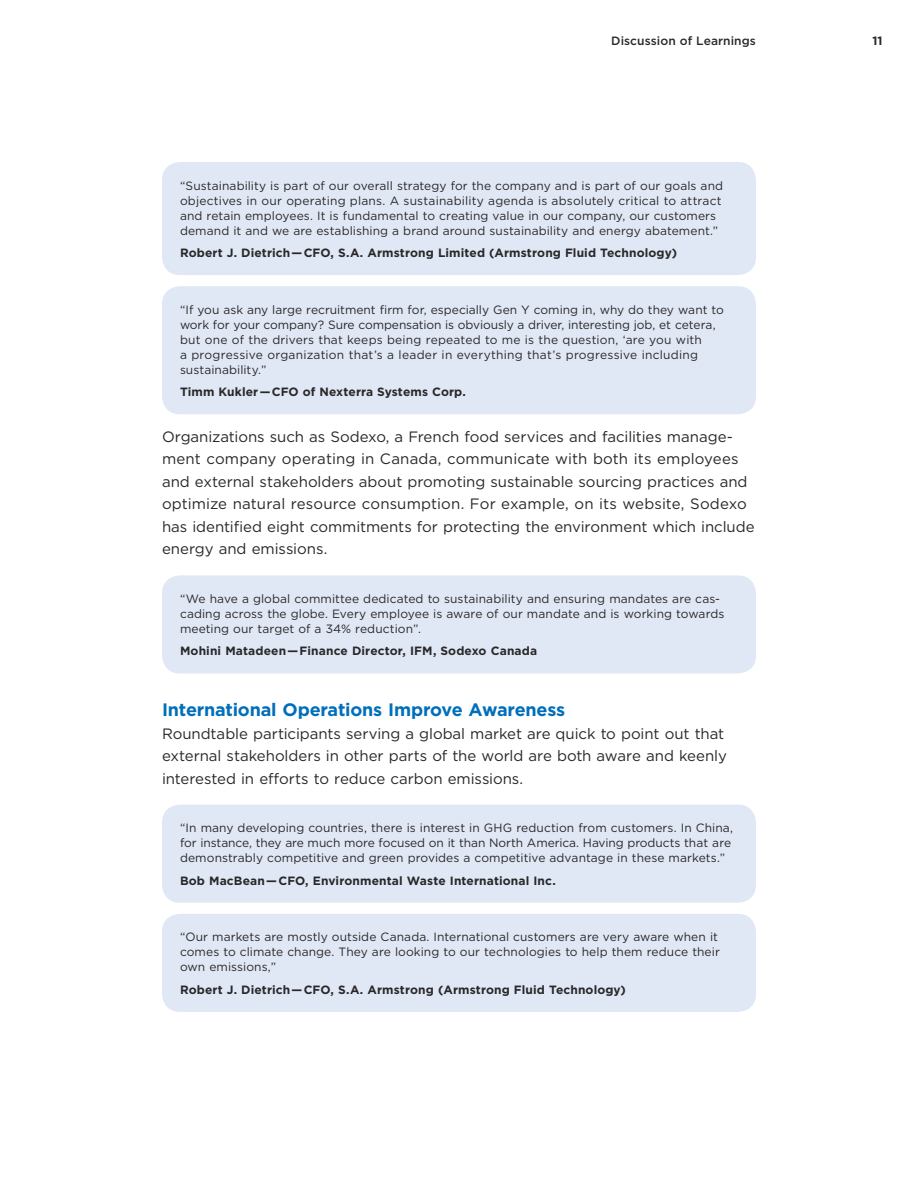
<style>
.page{position:relative;width:918px;height:1188px;background:#fff}
.page>*{position:absolute;margin:0;border:0;box-sizing:border-box;transform-origin:0 0}
.dtp_head2{font:700 18px "Gotham";letter-spacing:-.01em;color:#006fba}
.dtp__body{font:15px/22.5px "Gotham";color:#292829}
.dtp__para1{font:15px/22.5px "Gotham";letter-spacing:-.005em;color:#292829}
.t1{font:12px/15px "Gotham";letter-spacing:.005em;color:#292829}
.t2{font:700 12px "Gotham";letter-spacing:.01em;color:#292829}
.t3{font:500 12px "Gotham";letter-spacing:.005em;color:#292829}
</style>
<div class="page">
<div style="left:162px;top:162px;width:594px;height:113px;background:#e1e8f5;border-radius:18px"></div>
<div style="left:162px;top:286px;width:594px;height:128px;background:#e1e8f5;border-radius:18px"></div>
<div style="left:162px;top:575px;width:594px;height:99px;background:#e1e8f5;border-radius:18px"></div>
<div style="left:162px;top:805px;width:594px;height:98px;background:#e1e8f5;border-radius:18px"></div>
<div style="left:162px;top:914px;width:594px;height:98px;background:#e1e8f5;border-radius:18px"></div>
<p class="t3" style="left:611px;top:33px;width:146px">Discussion of Learnings</p>
<p class="t2" style="left:872px;top:33px;width:12px">11</p>
<p class="t1" style="left:180px;top:178px;width:545px">“Sustainability is part of our overall strategy for the company and is part of our goals and objectives in our operating plans. A sustainability agenda is absolutely critical to attract and retain employees. It is fundamental to creating value in our company, our customers demand it and we are establishing a brand around sustainability and energy abatement.”</p>
<p class="t2" style="left:180px;top:245px;width:499px">Robert J. Dietrich — CFO, S.A. Armstrong Limited (Armstrong Fluid Technology)</p>
<p class="t1" style="left:180px;top:302px;width:545px">“If you ask any large recruitment firm for, especially Gen Y coming in, why do they want to work for your company? Sure compensation is obviously a driver, interesting job, et cetera, but one of the drivers that keeps being repeated to me is the question, ‘are you with<br>a progressive organization that’s a leader in everything that’s progressive including sustainability.”</p>
<p class="t2" style="left:180px;top:384px;width:287px">Timm Kukler — CFO of Nexterra Systems Corp.</p>
<p class="dtp__body" style="left:162px;top:425px;width:594px">Organizations such as Sodexo, a French food services and facilities manage&shy;ment company operating in Canada, communicate with both its employees and external stakeholders about promoting sustainable sourcing practices and optimize natural resource consumption. For example, on its website, Sodexo has identified eight commitments for protecting the environment which include energy and emissions.</p>
<p class="t1" style="left:180px;top:591px;width:546px">“We have a global committee dedicated to sustainability and ensuring mandates are cas&shy;cading across the globe. Every employee is aware of our mandate and is working towards meeting our target of a 34% reduction”.</p>
<p class="t2" style="left:180px;top:643px;width:359px">Mohini Matadeen — Finance Director, IFM, Sodexo Canada</p>
<h3 class="dtp_head2" style="left:162px;top:698px;width:405px">International Operations Improve Awareness</h3>
<p class="dtp__para1" style="left:162px;top:722px;width:566px">Roundtable participants serving a global market are quick to point out that external stakeholders in other parts of the world are both aware and keenly interested in efforts to reduce carbon emissions.</p>
<p class="t1" style="left:180px;top:820px;width:555px">“In many developing countries, there is interest in GHG reduction from customers. In China, for instance, they are much more focused on it than North America. Having products that are demonstrably competitive and green provides a competitive advantage in these markets.”</p>
<p class="t2" style="left:180px;top:872px;width:377px">Bob MacBean — CFO, Environmental Waste International Inc.</p>
<p class="t1" style="left:180px;top:929px;width:541px">“Our markets are mostly outside Canada. International customers are very aware when it comes to climate change. They are looking to our technologies to help them reduce their own emissions,”</p>
<p class="t2" style="left:180px;top:982px;width:447px">Robert J. Dietrich — CFO, S.A. Armstrong (Armstrong Fluid Technology)</p>
</div>
